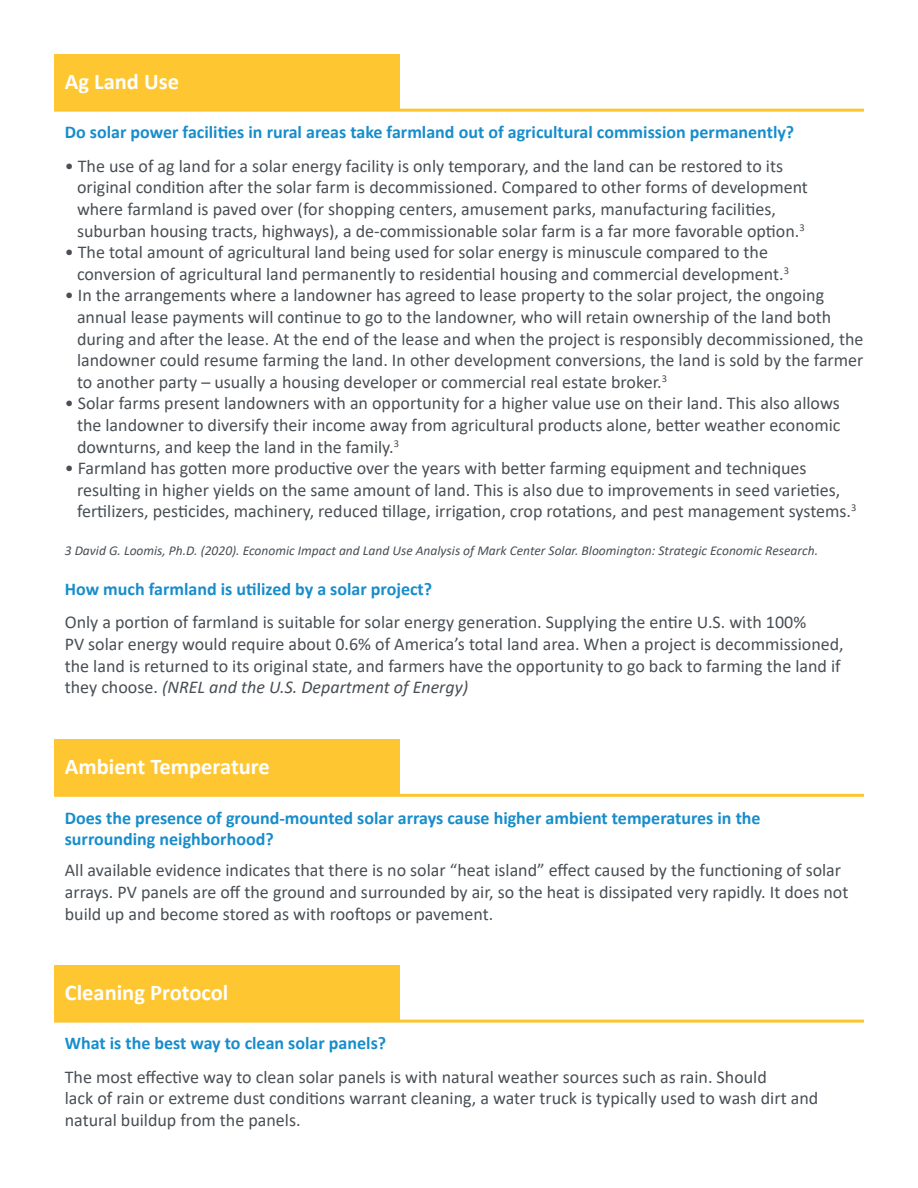
<style>
.page{position:relative;width:918px;height:1188px;background:#fff}
.page>*{position:absolute;margin:0;border:0;box-sizing:border-box;transform-origin:0 0}
.t1{font:700 22.5px "Calibri";color:#fff}
.t2{font:18px/21.6px "Calibri";color:#494f54}
.t3{font:700 18px "Calibri";color:#178dcc}
.t4{font:italic 13.5px "Calibri";color:#494f54}
.s1{font-style:italic}
</style>
<div class="page">
<div style="left:54px;top:54px;width:346px;height:56px;background:#fec630"></div>
<div style="left:54px;top:739px;width:346px;height:56px;background:#fec630"></div>
<div style="left:54px;top:965px;width:346px;height:56px;background:#fec630"></div>
<hr style="left:54px;top:109px;width:810px;height:3px;background:#fec62e">
<hr style="left:54px;top:794px;width:810px;height:3px;background:#fec62e">
<hr style="left:54px;top:1020px;width:810px;height:3px;background:#fec62e">
<p class="t1" style="left:65px;top:65px;width:116px">Ag Land Use</p>
<p class="t3" style="left:65px;top:120px;width:731px">Do solar power facilities in rural areas take farmland out of agricultural commission permanently?</p>
<p class="t2" style="left:65px;top:154px;width:720px">• The use of ag land for a solar energy facility is only temporary, and the land can be restored to its</p>
<p class="t2" style="left:77px;top:176px;width:733px">original condition after the solar farm is decommissioned. Compared to other forms of development</p>
<p class="t2" style="left:77px;top:198px;width:700px">where farmland is paved over (for shopping centers, amusement parks, manufacturing facilities,</p>
<p class="t2" style="left:77px;top:219px;width:729px">suburban housing tracts, highways), a de-commissionable solar farm is a far more favorable option.<sup>3</sup></p>
<p class="t2" style="left:65px;top:241px;width:705px">• The total amount of agricultural land being used for solar energy is minuscule compared to the</p>
<p class="t2" style="left:77px;top:262px;width:714px">conversion of agricultural land permanently to residential housing and commercial development.<sup>3</sup></p>
<p class="t2" style="left:65px;top:284px;width:761px">• In the arrangements where a landowner has agreed to lease property to the solar project, the ongoing</p>
<p class="t2" style="left:77px;top:306px;width:756px">annual lease payments will continue to go to the landowner, who will retain ownership of the land both</p>
<p class="t2" style="left:77px;top:327px;width:788px;text-align:justify">during and after the lease. At the end of the lease and when the project is responsibly decommissioned, the landowner could resume farming the land. In other development conversions, the land is sold by the farmer to another party – usually a housing developer or commercial real estate broker.<sup>3</sup></p>
<p class="t2" style="left:77px;top:392px;width:765px;text-align:justify;text-indent:-12px">• Solar farms present landowners with an opportunity for a higher value use on their land. This also allows the landowner to diversify their income away from agricultural products alone, better weather economic downturns, and keep the land in the family.<sup>3</sup></p>
<p class="t2" style="left:65px;top:457px;width:743px">• Farmland has gotten more productive over the years with better farming equipment and techniques</p>
<p class="t2" style="left:77px;top:478px;width:781px">resulting in higher yields on the same amount of land. This is also due to improvements in seed varieties, fertilizers, pesticides, machinery, reduced tillage, irrigation, crop rotations, and pest management systems.<sup>3</sup></p>
<p class="t4" style="left:65px;top:541px;width:755px">3 David G. Loomis, Ph.D. (2020). Economic Impact and Land Use Analysis of Mark Center Solar. Bloomington: Strategic Economic Research.</p>
<p class="t3" style="left:65px;top:576px;width:369px">How much farmland is utilized by a solar project?</p>
<p class="t2" style="left:65px;top:611px;width:743px">Only a portion of farmland is suitable for solar energy generation. Supplying the entire U.S. with 100%</p>
<p class="t2" style="left:65px;top:633px;width:780px">PV solar energy would require about 0.6% of America’s total land area. When a project is decommissioned, the land is returned to its original state, and farmers have the opportunity to go back to farming the land if they choose. <span class="s1">(NREL and the U.S. Department of Energy)</span></p>
<p class="t1" style="left:65px;top:750px;width:207px">Ambient Temperature</p>
<p class="t3" style="left:65px;top:805px;width:697px">Does the presence of ground-mounted solar arrays cause higher ambient temperatures in the</p>
<p class="t3" style="left:65px;top:826px;width:210px">surrounding neighborhood?</p>
<p class="t2" style="left:65px;top:859px;width:785px">All available evidence indicates that there is no solar “heat island” effect caused by the functioning of solar arrays. PV panels are off the ground and surrounded by air, so the heat is dissipated very rapidly. It does not build up and become stored as with rooftops or pavement.</p>
<p class="t1" style="left:65px;top:976px;width:165px">Cleaning Protocol</p>
<p class="t3" style="left:65px;top:1031px;width:323px">What is the best way to clean solar panels?</p>
<p class="t2" style="left:65px;top:1065px;width:704px">The most effective way to clean solar panels is with natural weather sources such as rain. Should</p>
<p class="t2" style="left:65px;top:1087px;width:755px">lack of rain or extreme dust conditions warrant cleaning, a water truck is typically used to wash dirt and</p>
<p class="t2" style="left:65px;top:1109px;width:237px">natural buildup from the panels.</p>
</div>
